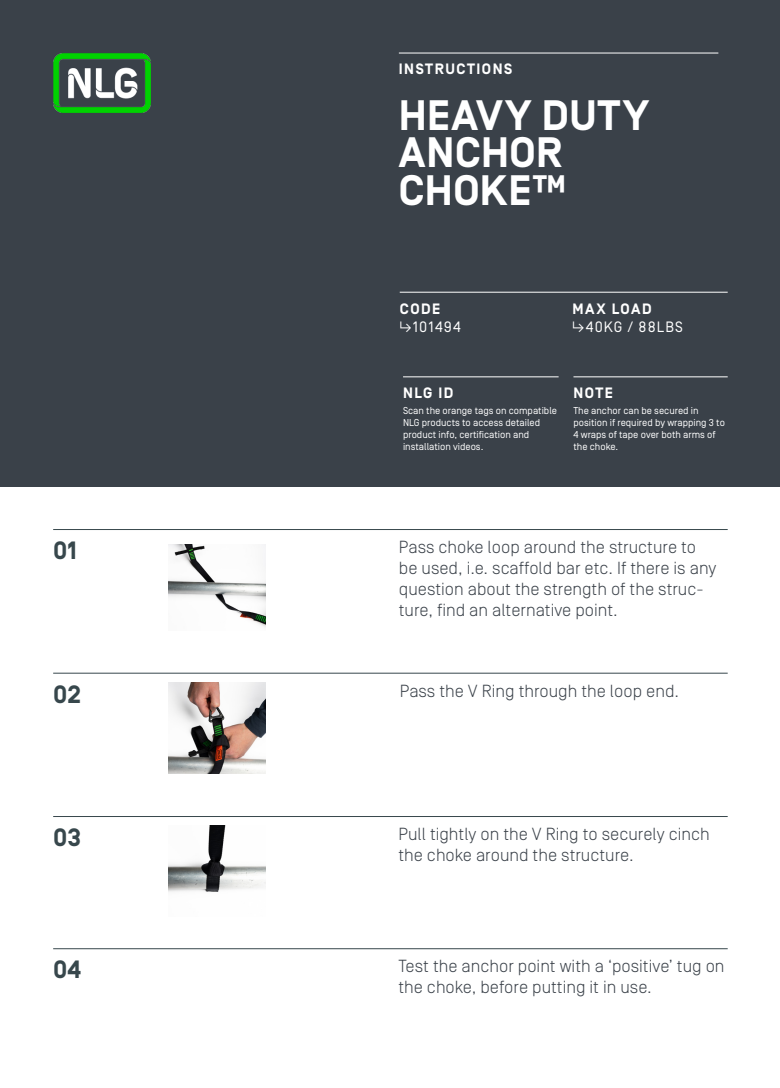
<style>
.page{position:relative;width:780px;height:1088px;background:#fff}
.page>*{position:absolute;margin:0;border:0;box-sizing:border-box;transform-origin:0 0}
.t1{font:700 42.5px/37.5px "Simplon Norm";letter-spacing:.01em;color:#fff}
.t2{font:700 25px "Simplon Norm";letter-spacing:.005em;color:#37474c}
.t3{font:300 17.5px/21px "Simplon Norm";color:#3a4149}
.t4{font:700 15px "Simplon Norm";letter-spacing:.1em;color:#fff}
.t5{font:15px "Simplon Norm";letter-spacing:.075em;color:#fff}
.t6{font:10px/12px "Simplon Norm";color:#fff}
</style>
<div class="page">
<div style="left:0;top:0;width:780px;height:486px;background:#3a4149"></div>
<hr style="left:53px;top:948px;width:674px;height:1px;background:#37474c">
<img style="left:53px;top:53px;width:98px;height:60px">
<hr style="left:399px;top:53px;width:319px;height:1px;background:#fff">
<hr style="left:400px;top:292px;width:327px;height:1px;background:#fff">
<img style="left:168px;top:544px;width:98px;height:83px">
<hr style="left:53px;top:529px;width:674px;height:1px;background:#37474c">
<hr style="left:53px;top:673px;width:674px;height:1px;background:#37474c">
<img style="left:168px;top:682px;width:98px;height:91px">
<hr style="left:53px;top:816px;width:674px;height:1px;background:#37474c">
<img style="left:169px;top:826px;width:97px;height:66px">
<hr style="left:403px;top:377px;width:155px;height:1px;background:#fff">
<hr style="left:573px;top:377px;width:154px;height:1px;background:#fff">
<p class="t4" style="left:399px;top:61px;width:115px">INSTRUCTIONS</p>
<p class="t1" style="left:399px;top:99px;width:251px">HEAVY DUTY<br>ANCHOR<br>CHOKE™</p>
<p class="t2" style="left:53px;top:537px;width:25px">01</p>
<p class="t4" style="left:400px;top:300px;width:42px">CODE</p>
<p class="t5" style="left:400px;top:318px;width:63px">↳101494</p>
<p class="t4" style="left:572px;top:300px;width:80px">MAX LOAD</p>
<p class="t5" style="left:572px;top:318px;width:112px">↳40KG / 88LBS</p>
<p class="t4" style="left:403px;top:385px;width:52px">NLG ID</p>
<p class="t6" style="left:403px;top:405px;width:155px">Scan the orange tags on compatible<br>NLG products to access detailed product info, certification and installation videos.</p>
<p class="t4" style="left:573px;top:385px;width:41px">NOTE</p>
<p class="t6" style="left:573px;top:405px;width:153px">The anchor can be secured in position if required by wrapping 3 to<br>4 wraps of tape over both arms of the choke.</p>
<p class="t3" style="left:399px;top:536px;width:319px">Pass choke loop around the structure to be used, i.e. scaffold bar etc. If there is any question about the strength of the struc&shy;ture, find an alternative point.</p>
<p class="t2" style="left:53px;top:680px;width:29px">02</p>
<p class="t3" style="left:400px;top:680px;width:281px">Pass the V Ring through the loop end.</p>
<p class="t2" style="left:53px;top:824px;width:30px">03</p>
<p class="t2" style="left:53px;top:956px;width:30px">04</p>
<p class="t3" style="left:398px;top:823px;width:313px">Pull tightly on the V Ring to securely cinch the choke around the structure.</p>
<p class="t3" style="left:398px;top:956px;width:327px">Test the anchor point with a ‘positive’ tug on the choke, before putting it in use.</p>
</div>
